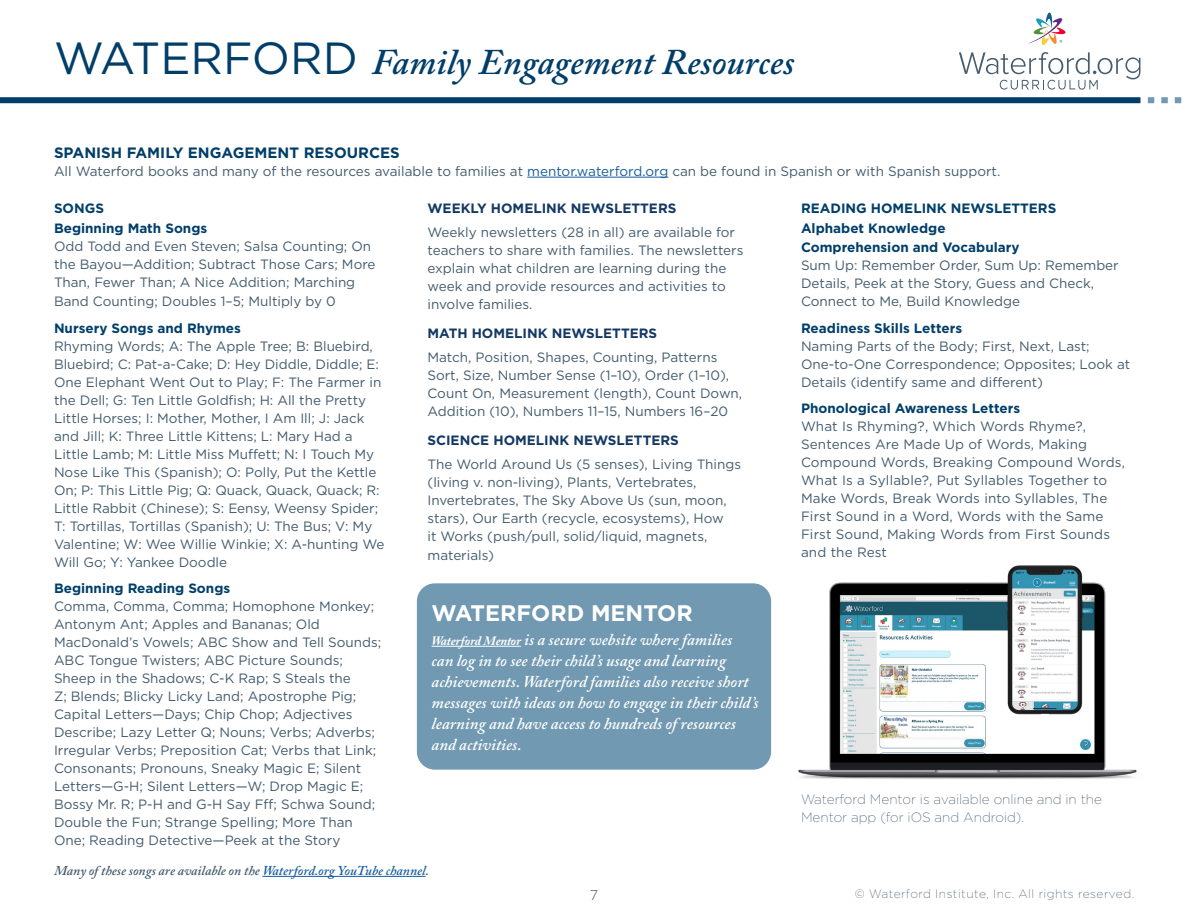
<style>
.page{position:relative;width:1188px;height:918px;background:#fff}
.page>*{position:absolute;margin:0;border:0;box-sizing:border-box;transform-origin:0 0}
.R_Header_LARGE{font:italic 600 36px "Adobe Caslon Pro";color:#003e69}
.t1{font:700 22.5px "Gotham";color:#fff}
.t2{font:italic 600 16.5px/21px "Adobe Caslon Pro";color:#fff}
.t3{font:700 15px "Gotham";color:#003e69}
.t4{font:300 14.25px "Gotham";color:#435b6d}
.t5{font:13.5px/18px "Gotham";color:#435b6d}
.t6{font:700 13.5px/19.5px "Gotham";color:#003e69}
.t7{font:700 13.5px "Gotham";color:#133863}
.t8{font:200 13.5px/18px "Gotham";color:#435b6d}
.t9{font:italic 600 13.5px "Adobe Caslon Pro";color:#435b6d}
.t10{font:200 12px "Gotham";letter-spacing:.04em;color:#435b6d}
.s1{font-family:"Gotham";font-weight:400;font-style:normal;font-size:45px}
.s2{color:#175d9e}
.s3{font-weight:700;font-size:12.75px}
</style>
<div class="page">
<svg style="left:959px;top:52px;width:181px;height:38px"></svg>
<svg style="left:1028px;top:12px;width:38px;height:33px"></svg>
<div style="left:0;top:97px;width:1140px;height:6px;background:#003e69"></div>
<svg style="left:1148px;top:97px;width:6px;height:6px"></svg>
<div style="left:1161px;top:97px;width:7px;height:6px;background:#7199b1"></div>
<svg style="left:1175px;top:97px;width:6px;height:6px"></svg>
<div style="left:417px;top:583px;width:354px;height:187px;background:#7199b1;border-radius:18px"></div>
<hr style="left:432px;top:646px;width:89px;height:1px;background:#fff">
<hr style="left:527px;top:177px;width:141px;height:1px;background:#175d9e">
<hr style="left:262px;top:876px;width:164px;height:1px;background:#175d9e">
<img style="left:798px;top:582px;width:339px;height:197px">
<img style="left:1001px;top:565px;width:90px;height:155px">
<p class="R_Header_LARGE" style="left:54px;top:40px;width:742px"><span class="s1">WATERFORD</span> Family Engagement Resources</p>
<p class="t3" style="left:54px;top:143px;width:347px">SPANISH FAMILY ENGAGEMENT RESOURCES</p>
<p class="t5" style="left:54px;top:162px;width:948px">All Waterford books and many of the resources available to families at <span class="s2">mentor.waterford.org</span> can be found in Spanish or with Spanish support.</p>
<p class="t6" style="left:54px;top:199px;width:155px">SONGS<br>Beginning Math Songs</p>
<p class="t5" style="left:54px;top:237px;width:323px">Odd Todd and Even Steven; Salsa Counting; On the Bayou—Addition; Subtract Those Cars; More<br>Than, Fewer Than; A Nice Addition; Marching</p>
<p class="t5" style="left:54px;top:292px;width:283px">Band Counting; Doubles 1–5; Multiply by 0</p>
<p class="t6" style="left:54px;top:318px;width:189px">Nursery Songs and Rhymes</p>
<p class="t5" style="left:54px;top:336px;width:332px">Rhyming Words; A: The Apple Tree; B: Bluebird, Bluebird; C: Pat-a-Cake; D: Hey Diddle, Diddle; E:<br>One Elephant Went Out to Play; F: The Farmer in the Dell; G: Ten Little Goldfish; H: All the Pretty Little Horses; I: Mother, Mother, I Am Ill; J: Jack and Jill; K: Three Little Kittens; L: Mary Had a Little Lamb; M: Little Miss Muffett; N: I Touch My Nose Like This (Spanish); O: Polly, Put the Kettle On; P: This Little Pig; Q: Quack, Quack, Quack; R:<br>Little Rabbit (Chinese); S: Eensy, Weensy Spider; T: Tortillas, Tortillas (Spanish); U: The Bus; V: My Valentine; W: Wee Willie Winkie; X: A-hunting We Will Go; Y: Yankee Doodle</p>
<p class="t6" style="left:54px;top:578px;width:178px">Beginning Reading Songs</p>
<p class="t5" style="left:54px;top:597px;width:329px">Comma, Comma, Comma; Homophone Monkey; Antonym Ant; Apples and Bananas; Old MacDonald’s Vowels; ABC Show and Tell Sounds; ABC Tongue Twisters; ABC Picture Sounds; Sheep in the Shadows; C-K Rap; S Steals the<br>Z; Blends; Blicky Licky Land; Apostrophe Pig; Capital Letters—Days; Chip Chop; Adjectives Describe; Lazy Letter Q; Nouns; Verbs; Adverbs; Irregular Verbs; Preposition Cat; Verbs that Link; Consonants; Pronouns, Sneaky Magic E; Silent Letters—G-H; Silent Letters—W; Drop Magic E; Bossy Mr. R; P-H and G-H Say Fff; Schwa Sound; Double the Fun; Strange Spelling; More Than One; Reading Detective—Peek at the Story</p>
<p class="t7" style="left:428px;top:200px;width:250px">WEEKLY HOMELINK NEWSLETTERS</p>
<p class="t5" style="left:428px;top:223px;width:317px">Weekly newsletters (28 in all) are available for teachers to share with families. The newsletters explain what children are learning during the week and provide resources and activities to involve families.</p>
<p class="t7" style="left:428px;top:325px;width:231px">MATH HOMELINK NEWSLETTERS</p>
<p class="t5" style="left:428px;top:348px;width:316px">Match, Position, Shapes, Counting, Patterns Sort, Size, Number Sense (1–10), Order (1–10), Count On, Measurement (length), Count Down, Addition (10), Numbers 11–15, Numbers 16–20</p>
<p class="t7" style="left:428px;top:432px;width:253px">SCIENCE HOMELINK NEWSLETTERS</p>
<p class="t5" style="left:428px;top:455px;width:315px">The World Around Us (5 senses), Living Things (living v. non-living), Plants, Vertebrates, Invertebrates, The Sky Above Us (sun, moon, stars), Our Earth (recycle, ecosystems), How<br>it Works (push/pull, solid/liquid, magnets,</p>
<p class="t5" style="left:428px;top:546px;width:68px">materials)</p>
<h2 class="t1" style="left:432px;top:598px;width:263px">WATERFORD MENTOR</h2>
<p class="t2" style="left:432px;top:629px;width:329px"><span class="s3">Waterford Mentor</span> is a secure website where families<br>can log in to see their child’s usage and learning achievements. Waterford families also receive short messages with ideas on how to engage in their child’s learning and have access to hundreds of resources and activities.</p>
<p class="t9" style="left:54px;top:862px;width:376px">Many of these songs are available on the <span class="s2">Waterford.org YouTube channel</span>.</p>
<p class="t6" style="left:801px;top:199px;width:257px">READING HOMELINK NEWSLETTERS<br>Alphabet Knowledge<br>Comprehension and Vocabulary</p>
<p class="t5" style="left:801px;top:256px;width:319px">Sum Up: Remember Order, Sum Up: Remember<br>Details, Peek at the Story, Guess and Check,<br>Connect to Me, Build Knowledge</p>
<p class="t6" style="left:801px;top:318px;width:163px">Readiness Skills Letters</p>
<p class="t5" style="left:801px;top:336px;width:331px">Naming Parts of the Body; First, Next, Last;<br>One-to-One Correspondence; Opposites; Look at<br>Details (identify same and different)</p>
<p class="t6" style="left:801px;top:398px;width:221px">Phonological Awareness Letters</p>
<p class="t5" style="left:801px;top:417px;width:325px">What Is Rhyming?, Which Words Rhyme?, Sentences Are Made Up of Words, Making Compound Words, Breaking Compound Words, What Is a Syllable?, Put Syllables Together to Make Words, Break Words into Syllables, The First Sound in a Word, Words with the Same First Sound, Making Words from First Sounds and the Rest</p>
<p class="t8" style="left:801px;top:790px;width:302px">Waterford Mentor is available online and in the<br>Mentor app (for iOS and Android).</p>
<p class="t4" style="left:590px;top:886px;width:10px">7</p>
<p class="t10" style="left:855px;top:886px;width:281px">© Waterford Institute, Inc. All rights reserved.</p>
</div>
